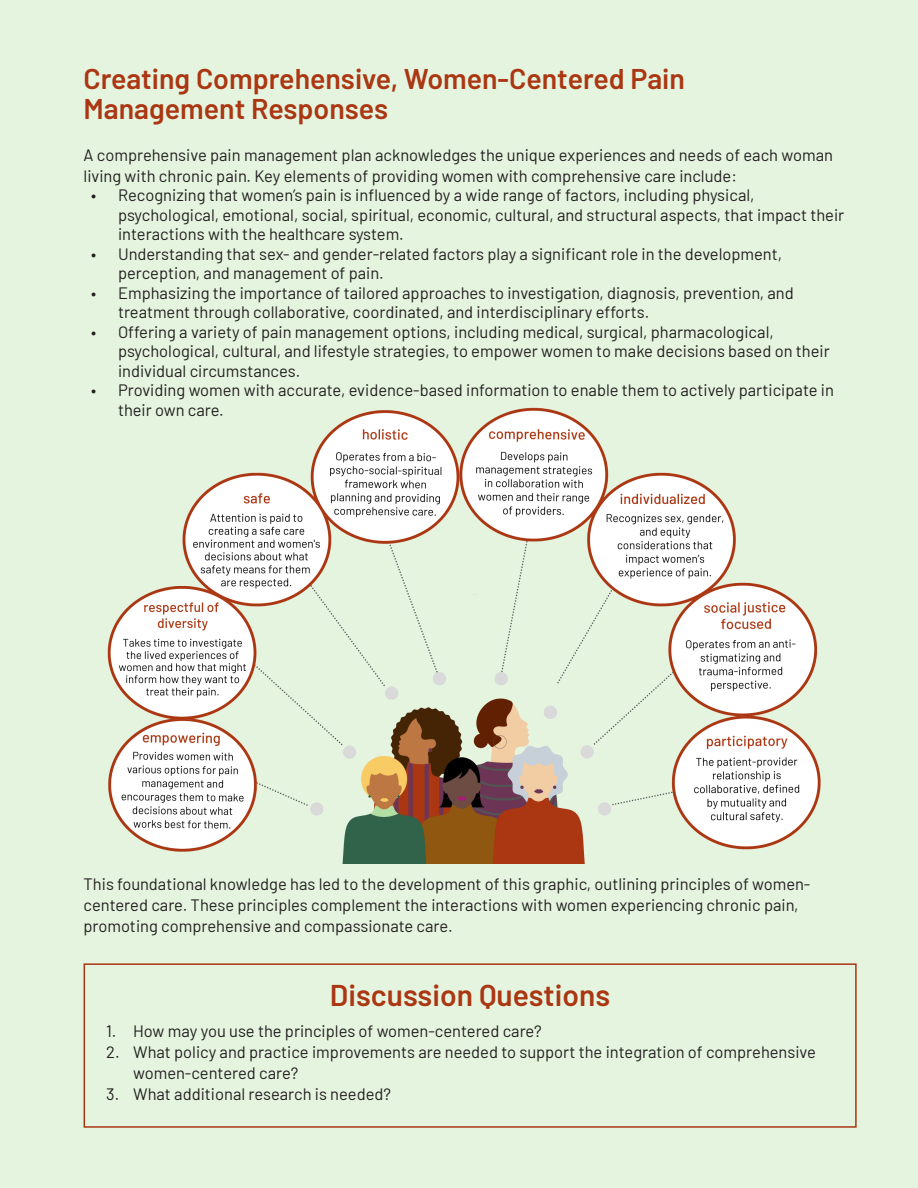
<style>
.page{position:relative;width:918px;height:1188px;background:#e4f4df}
.page>*{position:absolute;margin:0;border:0;box-sizing:border-box;transform-origin:0 0}
.Header_1{font:600 30px "Barlow";color:#ab3612}
.Header_1-2{font:600 28.5px/30px "Barlow";color:#ab3612}
.Body_Copy{font:16.5px/19.5px "Barlow";color:#231f20}
</style>
<div class="page">
<img style="left:107px;top:407px;width:714px;height:456px">
<div style="left:84px;top:963px;width:773px;height:165px;border:2px solid #ab3612"></div>
<p class="Header_1-2" style="left:84px;top:61px;width:603px">Creating Comprehensive, Women-Centered Pain<br>Management Responses</p>
<p class="Body_Copy" style="left:84px;top:143px;width:751px;line-height:21px">A comprehensive pain management plan acknowledges the unique experiences and needs of each woman living with chronic pain. Key elements of providing women with comprehensive care include:</p>
<p class="Body_Copy" style="left:118px;top:184px;width:728px;text-indent:-27px">• Recognizing that women’s pain is influenced by a wide range of factors, including physical, psychological, emotional, social, spiritual, economic, cultural, and structural aspects, that impact their interactions with the healthcare system.</p>
<p class="Body_Copy" style="left:118px;top:243px;width:666px;text-indent:-27px">• Understanding that sex- and gender-related factors play a significant role in the development, perception, and management of pain.</p>
<p class="Body_Copy" style="left:118px;top:282px;width:677px;text-indent:-27px">• Emphasizing the importance of tailored approaches to investigation, diagnosis, prevention, and treatment through collaborative, coordinated, and interdisciplinary efforts.</p>
<p class="Body_Copy" style="left:118px;top:321px;width:713px;text-indent:-27px">• Offering a variety of pain management options, including medical, surgical, pharmacological, psychological, cultural, and lifestyle strategies, to empower women to make decisions based on their individual circumstances.</p>
<p class="Body_Copy" style="left:118px;top:379px;width:717px;text-indent:-27px">• Providing women with accurate, evidence-based information to enable them to actively participate in their own care.</p>
<p class="Body_Copy" style="left:84px;top:872px;width:728px;line-height:21px">This foundational knowledge has led to the development of this graphic, outlining principles of women&shy;centered care. These principles complement the interactions with women experiencing chronic pain, promoting comprehensive and compassionate care.</p>
<p class="Header_1" style="left:330px;top:973px;width:282px">Discussion Questions</p>
<p class="Body_Copy" style="left:106px;top:1020px;width:437px">1. How may you use the principles of women-centered care?</p>
<p class="Body_Copy" style="left:133px;top:1040px;width:684px;line-height:21px;text-indent:-27px">2. What policy and practice improvements are needed to support the integration of comprehensive women-centered care?</p>
<p class="Body_Copy" style="left:106px;top:1083px;width:286px">3. What additional research is needed?</p>
</div>
